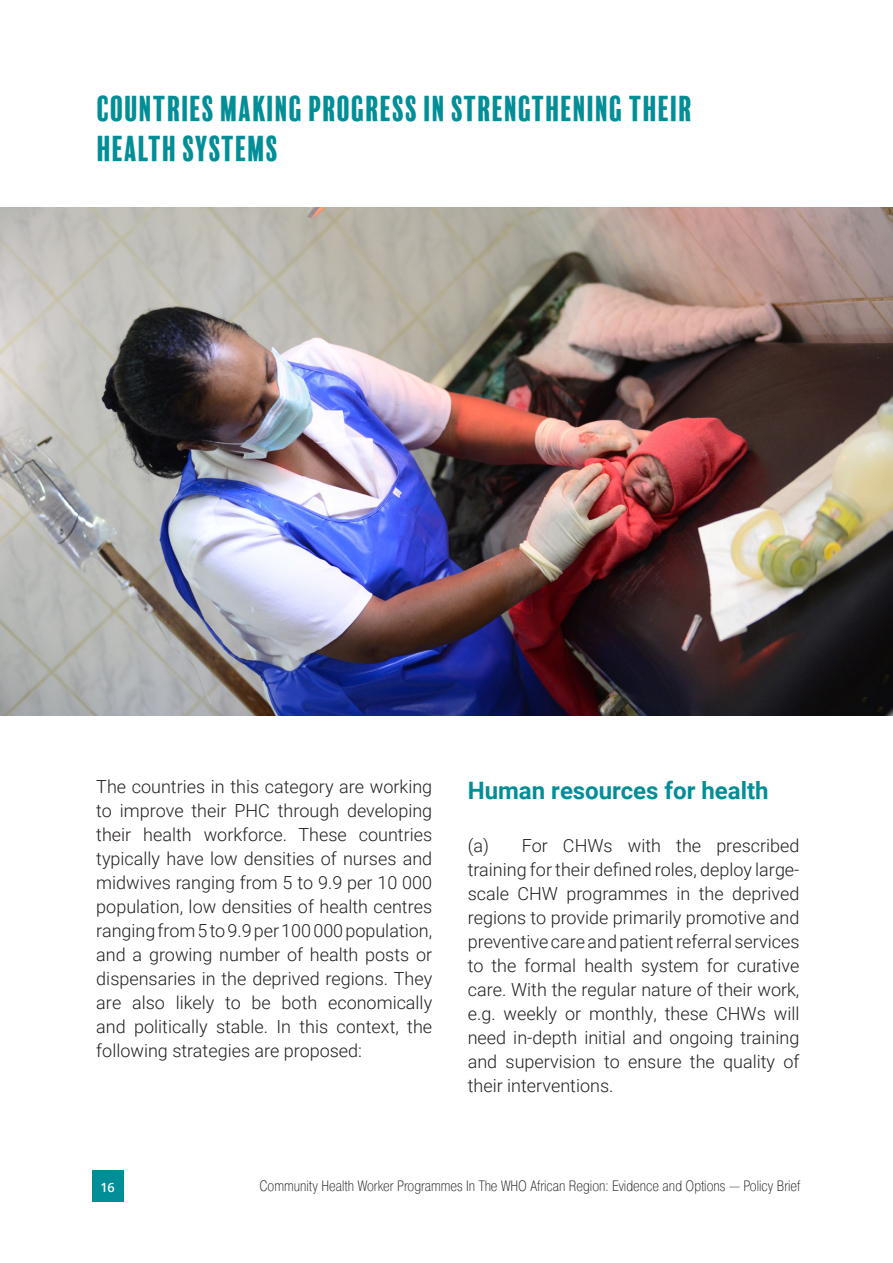
<style>
.page{position:relative;width:893px;height:1263px;background:#fff}
.page>*{position:absolute;margin:0;border:0;box-sizing:border-box;transform-origin:0 0}
.Page_Header_Subtext{font:33px "Balboa Plus Fill";letter-spacing:-.02em;color:#018e97}
.Page_Header_Subtext-2{font:700 24px "Roboto";color:#018e97}
.Page_Header_Subtext-3{font:300 18px/24px "Roboto";color:#231f20;text-align:justify}
.t1{font:200 15px "Pragmatica Cond";color:#231f20}
.t2{font:600 12.75px "Open Sans";color:#fff}
</style>
<div class="page">
<div style="left:92px;top:1170px;width:31px;height:32px;background:#018e97"></div>
<img style="left:0;top:207px;width:893px;height:509px">
<p class="Page_Header_Subtext" style="left:97px;top:90px;width:598px">COUNTRIES MAKING PROGRESS IN STRENGTHENING THEIR</p>
<p class="Page_Header_Subtext" style="left:97px;top:130px;width:184px">HEALTH SYSTEMS</p>
<p class="Page_Header_Subtext-3" style="left:96px;top:774px;width:337px">The countries in this category are working to improve their PHC through developing their health workforce. These countries typically have low densities of nurses and midwives ranging from 5 to 9.9 per 10 000 population, low densities of health centres ranging from 5 to 9.9 per 100 000 population, and a growing number of health posts or dispensaries in the deprived regions. They are also likely to be both economically and politically stable. In this context, the following strategies are proposed:</p>
<p class="Page_Header_Subtext-2" style="left:468px;top:774px;width:302px">Human resources for health</p>
<p class="Page_Header_Subtext-3" style="left:468px;top:833px;width:333px">(a) For CHWs with the prescribed training for their defined roles, deploy large&shy;scale CHW programmes in the deprived regions to provide primarily promotive and preventive care and patient referral services to the formal health system for curative care. With the regular nature of their work, e.g. weekly or monthly, these CHWs will need in-depth initial and ongoing training and supervision to ensure the quality of their interventions.</p>
<p class="t2" style="left:100px;top:1178px;width:16px">16</p>
<p class="t1" style="left:260px;top:1177px;width:542px">Community Health Worker Programmes In The WHO African Region: Evidence and Options — Policy Brief</p>
</div>
